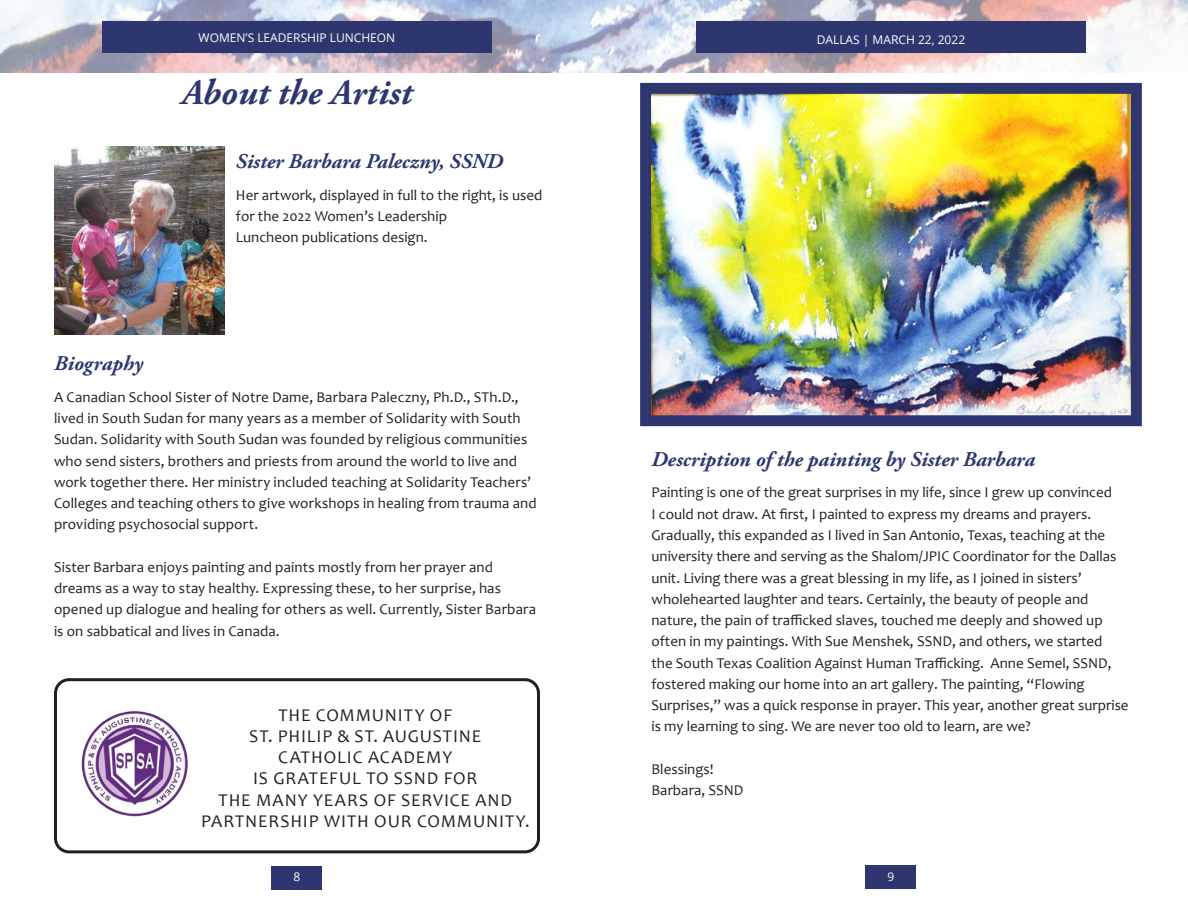
<style>
.page{position:relative;width:1188px;height:918px;background:#fff}
.page>*{position:absolute;margin:0;border:0;box-sizing:border-box;transform-origin:0 0}
.Section_Title{font:italic 700 36px "Adobe Garamond Pro";color:#2d366e}
.Table_Headings{font:italic 700 21px "Adobe Garamond Pro";color:#2d366e}
.Section_Subtitle{font:18px/21.3px "Candara";letter-spacing:.045em;color:#231f20;text-align:center}
.Table_Body_Text{font:15px/21.3px "Candara";color:#231f20}
.t1{font:12px "Open Sans";color:#fff}
</style>
<div class="page">
<img style="left:0;top:0;width:1188px;height:73px">
<img style="left:652px;top:95px;width:478px;height:319px">
<div style="left:640px;top:83px;width:502px;height:343px;border:11px solid #2d366e"></div>
<img style="left:54px;top:147px;width:170px;height:187px">
<div style="left:54px;top:678px;width:486px;height:175px;border:3px solid #231f20;border-radius:14px"></div>
<img style="left:81px;top:710px;width:107px;height:107px">
<div style="left:866px;top:865px;width:50px;height:24px;background:#2d366e"></div>
<div style="left:272px;top:866px;width:50px;height:23px;background:#2d366e"></div>
<div style="left:696px;top:21px;width:390px;height:32px;background:#2d366e"></div>
<div style="left:102px;top:21px;width:390px;height:32px;background:#2d366e"></div>
<p class="t1" style="left:199px;top:30px;width:198px">WOMEN’S LEADERSHIP LUNCHEON</p>
<p class="t1" style="left:817px;top:31px;width:150px">DALLAS | MARCH 22, 2022</p>
<p class="Section_Title" style="left:182px;top:72px;width:232px">About the Artist</p>
<p class="Table_Headings" style="left:236px;top:149px;width:269px">Sister Barbara Paleczny, SSND</p>
<p class="Table_Body_Text" style="left:236px;top:184px;width:308px">Her artwork, displayed in full to the right, is used for the 2022 Women’s Leadership<br>Luncheon publications design.</p>
<p class="Table_Headings" style="left:54px;top:351px;width:91px">Biography</p>
<p class="Table_Body_Text" style="left:54px;top:386px;width:484px">A Canadian School Sister of Notre Dame, Barbara Paleczny, Ph.D., STh.D., lived in South Sudan for many years as a member of Solidarity with South Sudan. Solidarity with South Sudan was founded by religious communities who send sisters, brothers and priests from around the world to live and work together there. Her ministry included teaching at Solidarity Teachers’ Colleges and teaching others to give workshops in healing from trauma and providing psychosocial support.</p>
<p class="Table_Body_Text" style="left:54px;top:556px;width:484px">Sister Barbara enjoys painting and paints mostly from her prayer and dreams as a way to stay healthy. Expressing these, to her surprise, has opened up dialogue and healing for others as well. Currently, Sister Barbara is on sabbatical and lives in Canada.</p>
<p class="Section_Subtitle" style="left:201px;top:704px;width:330px">THE COMMUNITY OF<br>ST. PHILIP &amp; ST. AUGUSTINE<br>CATHOLIC ACADEMY<br>IS GRATEFUL TO SSND FOR<br>THE MANY YEARS OF SERVICE AND<br>PARTNERSHIP WITH OUR COMMUNITY.</p>
<p class="Table_Headings" style="left:652px;top:447px;width:385px">Description of the painting by Sister Barbara</p>
<p class="Table_Body_Text" style="left:652px;top:482px;width:479px">Painting is one of the great surprises in my life, since I grew up convinced<br>I could not draw. At first, I painted to express my dreams and prayers.<br>Gradually, this expanded as I lived in San Antonio, Texas, teaching at the university there and serving as the Shalom/JPIC Coordinator for the Dallas unit. Living there was a great blessing in my life, as I joined in sisters’ wholehearted laughter and tears. Certainly, the beauty of people and nature, the pain of trafficked slaves, touched me deeply and showed up often in my paintings. With Sue Menshek, SSND, and others, we started<br>the South Texas Coalition Against Human Trafficking. Anne Semel, SSND, fostered making our home into an art gallery. The painting, “Flowing Surprises,” was a quick response in prayer. This year, another great surprise is my learning to sing. We are never too old to learn, are we?</p>
<p class="Table_Body_Text" style="left:652px;top:758px;width:64px">Blessings!</p>
<p class="Table_Body_Text" style="left:652px;top:779px;width:93px">Barbara, SSND</p>
<p class="t1" style="left:294px;top:868px;width:8px">8</p>
<p class="t1" style="left:888px;top:868px;width:8px">9</p>
</div>
